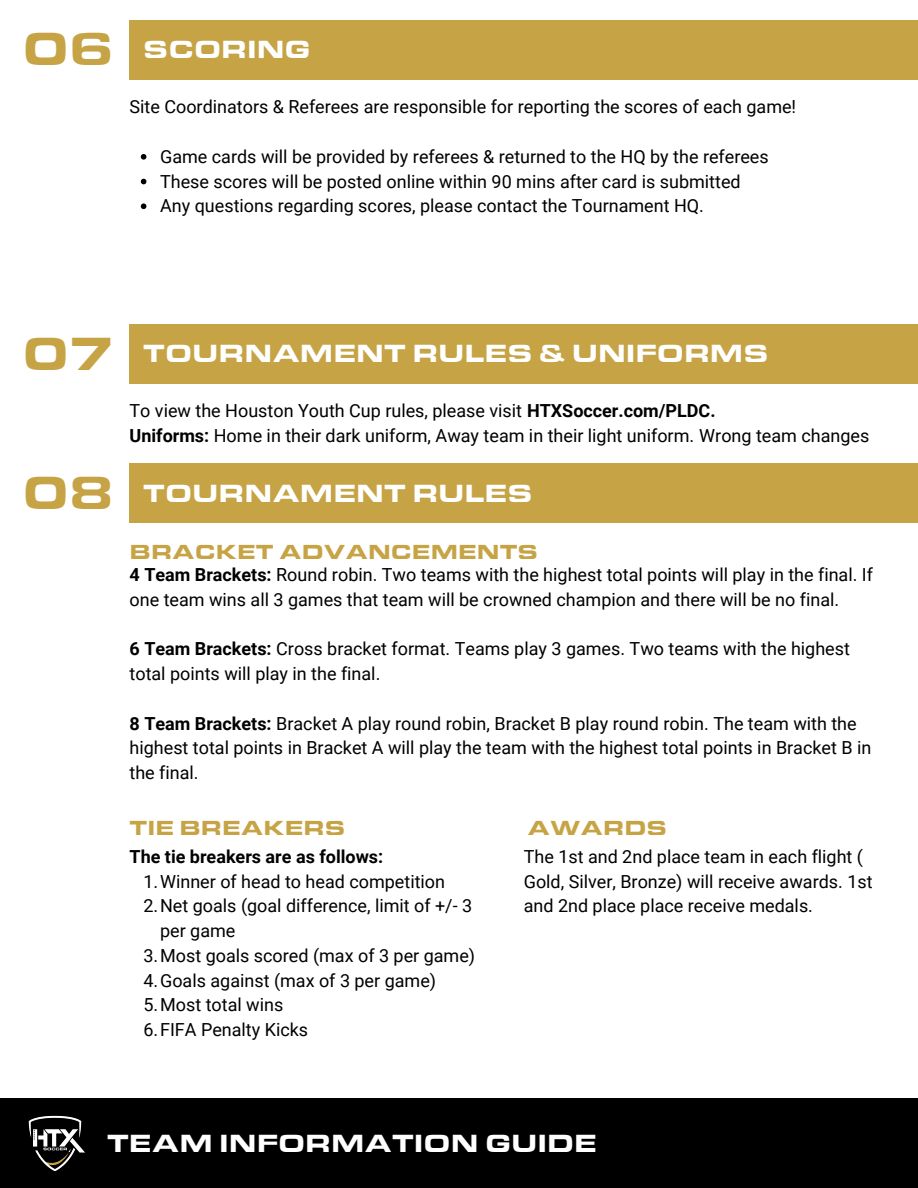
<style>
.page{position:relative;width:918px;height:1188px;background:#fff}
.page>*{position:absolute;margin:0;border:0;box-sizing:border-box;transform-origin:0 0}
.t1{font:900 48px "Eurostile Extended";color:#c6a445}
.t2{font:900 25.65px "Eurostile Extended";color:#fff}
.t3{font:900 21px "Eurostile Extended";color:#c6a445}
.t4{font:18px/24.8px "Roboto";color:#000}
.t5{font:700 18px "Roboto";color:#000}
.s1{font-weight:700}
</style>
<div class="page">
<div style="left:0;top:1099px;width:918px;height:89px;background:#000"></div>
<div style="left:130px;top:20px;width:788px;height:59px;background:#c6a445"></div>
<div style="left:130px;top:324px;width:788px;height:60px;background:#c6a445"></div>
<div style="left:130px;top:463px;width:788px;height:60px;background:#c6a445"></div>
<img style="left:28px;top:1115px;width:57px;height:57px">
<svg style="left:141px;top:154px;width:5px;height:6px"></svg>
<svg style="left:141px;top:179px;width:5px;height:5px"></svg>
<svg style="left:141px;top:203px;width:5px;height:6px"></svg>
<p class="t1" style="left:23px;top:21px;width:93px">06</p>
<p class="t2" style="left:143px;top:34px;width:169px">SCORING</p>
<p class="t4" style="left:130px;top:95px;width:668px">Site Coordinators &amp; Referees are responsible for reporting the scores of each game!</p>
<p class="t4" style="left:160px;top:144px;width:610px">Game cards will be provided by referees &amp; returned to the HQ by the referees</p>
<p class="t4" style="left:160px;top:169px;width:582px">These scores will be posted online within 90 mins after card is submitted</p>
<p class="t4" style="left:160px;top:194px;width:545px">Any questions regarding scores, please contact the Tournament HQ.</p>
<p class="t1" style="left:23px;top:325px;width:93px">07</p>
<p class="t1" style="left:23px;top:465px;width:93px">08</p>
<p class="t2" style="left:143px;top:339px;width:627px">TOURNAMENT RULES &amp; UNIFORMS</p>
<p class="t4" style="left:130px;top:398px;width:588px">To view the Houston Youth Cup rules, please visit <span class="s1">HTXSoccer.com/PLDC.</span></p>
<p class="t4" style="left:130px;top:423px;width:741px"><span class="s1">Uniforms:</span> Home in their dark uniform, Away team in their light uniform. Wrong team changes</p>
<p class="t2" style="left:143px;top:478px;width:391px">TOURNAMENT RULES</p>
<p class="t3" style="left:130px;top:540px;width:410px">BRACKET ADVANCEMENTS</p>
<p class="t4" style="left:130px;top:563px;width:745px"><span class="s1">4 Team Brackets:</span> Round robin. Two teams with the highest total points will play in the final. If one team wins all 3 games that team will be crowned champion and there will be no final.</p>
<p class="t4" style="left:130px;top:637px;width:722px"><span class="s1">6 Team Brackets:</span> Cross bracket format. Teams play 3 games. Two teams with the highest total points will play in the final.</p>
<p class="t4" style="left:130px;top:711px;width:743px"><span class="s1">8 Team Brackets:</span> Bracket A play round robin, Bracket B play round robin. The team with the highest total points in Bracket A will play the team with the highest total points in Bracket B in the final.</p>
<p class="t3" style="left:130px;top:815px;width:217px">TIE BREAKERS</p>
<p class="t3" style="left:527px;top:815px;width:141px">AWARDS</p>
<p class="t5" style="left:130px;top:846px;width:255px">The tie breakers are as follows:</p>
<p class="t4" style="left:524px;top:844px;width:350px">The 1st and 2nd place team in each flight (<br>Gold, Silver, Bronze) will receive awards. 1st and 2nd place place receive medals.</p>
<p class="t4" style="left:144px;top:869px;width:303px">1.Winner of head to head competition</p>
<p class="t4" style="left:160px;top:894px;width:314px;text-indent:-17px">2.Net goals (goal difference, limit of +/- 3 per game</p>
<p class="t4" style="left:144px;top:943px;width:333px">3.Most goals scored (max of 3 per game)</p>
<p class="t4" style="left:144px;top:968px;width:294px">4.Goals against (max of 3 per game)</p>
<p class="t4" style="left:144px;top:993px;width:141px">5.Most total wins</p>
<p class="t4" style="left:144px;top:1018px;width:166px">6.FIFA Penalty Kicks</p>
<p class="t2" style="left:107px;top:1128px;width:491px">TEAM INFORMATION GUIDE</p>
</div>
